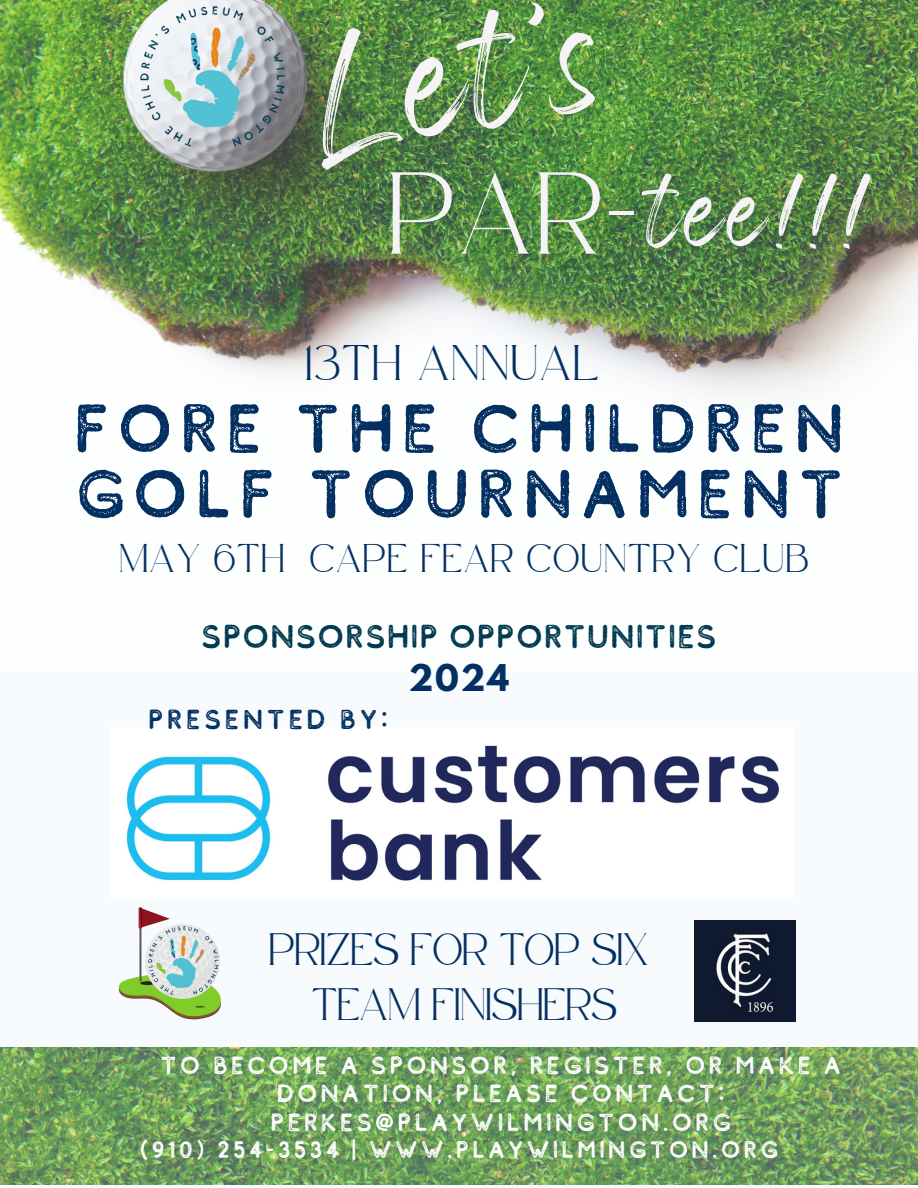
<style>
.page{position:relative;width:918px;height:1188px;background:#f8fbfd}
.page>*{position:absolute;margin:0;border:0;box-sizing:border-box;transform-origin:0 0}
.t1{font:89.25px "Wonderful Branding";color:#f5f3f5}
.t2{font:68.25px/65.6px "Comodo Stamp";letter-spacing:.07em;color:#043061}
.t3{font:56.55px "Wonderful Branding";color:#f5f3f5}
.t4{font:32.85px "Comodo Stamp";color:#013950}
.t5{font:700 32.7px "League Spartan";color:#043061}
.t6{font:27.45px "Comodo Stamp";letter-spacing:.09em;color:#043061}
.t7{font:24.75px/28.3px "Comodo Stamp";letter-spacing:.09em;color:#fff;text-align:center}
.t8{font:24.45px "Safira March";letter-spacing:.09em;color:#043061}
.t9{font:24px "Comodo Stamp";letter-spacing:.09em;color:#fff}
.t10{font:22.2px "Safira March";color:#043061}
.t11{font:19.5px "Safira March";letter-spacing:.09em;color:#043061}
.s1{font-family:"Safira March";font-size:56.85px}
</style>
<div class="page">
<img style="left:695px;top:920px;width:101px;height:101px">
<img style="left:118px;top:907px;width:103px;height:113px">
<img style="left:126px;top:745px;width:653px;height:136px">
<img style="left:0;top:0;width:918px;height:389px">
<img style="left:0;top:1047px;width:918px;height:137px">
<img style="left:128px;top:0;width:166px;height:160px">
<p class="t1" style="left:308px;top:81px;width:310px;rotate:-9deg">Let’s</p>
<p class="t3" style="left:389px;top:200px;width:484px"><span class="s1">PAR-</span> tee!!!</p>
<p class="t8" style="left:306px;top:357px;width:295px">13TH ANNUAL</p>
<h3 class="t2" style="left:72px;top:396px;width:775px">FORE THE CHILDREN<br>GOLF TOURNAMENT</h3>
<h2 class="t11" style="left:120px;top:554px;width:166px">MAY 6TH</h2>
<h2 class="t11" style="left:310px;top:554px;width:500px">CAPE FEAR COUNTRY CLUB</h2>
<p class="t4" style="left:201px;top:618px;width:518px">SPONSORSHIP OPPORTUNITIES</p>
<p class="t6" style="left:148px;top:705px;width:242px">PRESENTED BY:</p>
<h4 class="t5" style="left:409px;top:662px;width:102px">2024</h4>
<p class="t10" style="left:269px;top:944px;width:381px">PRIZES FOR TOP SIX</p>
<h5 class="t10" style="left:312px;top:999px;width:307px">TEAM FINISHERS</h5>
<h6 class="t7" style="left:160px;top:1051px;width:683px">TO BECOME A SPONSOR, REGISTER, OR MAKE A<br>DONATION, PLEASE CONTACT:<br>PERKES@PLAYWILMINGTON.ORG</h6>
<p class="t9" style="left:139px;top:1137px;width:641px">(910) 254-3534 | WWW.PLAYWILMINGTON.ORG</p>
</div>
